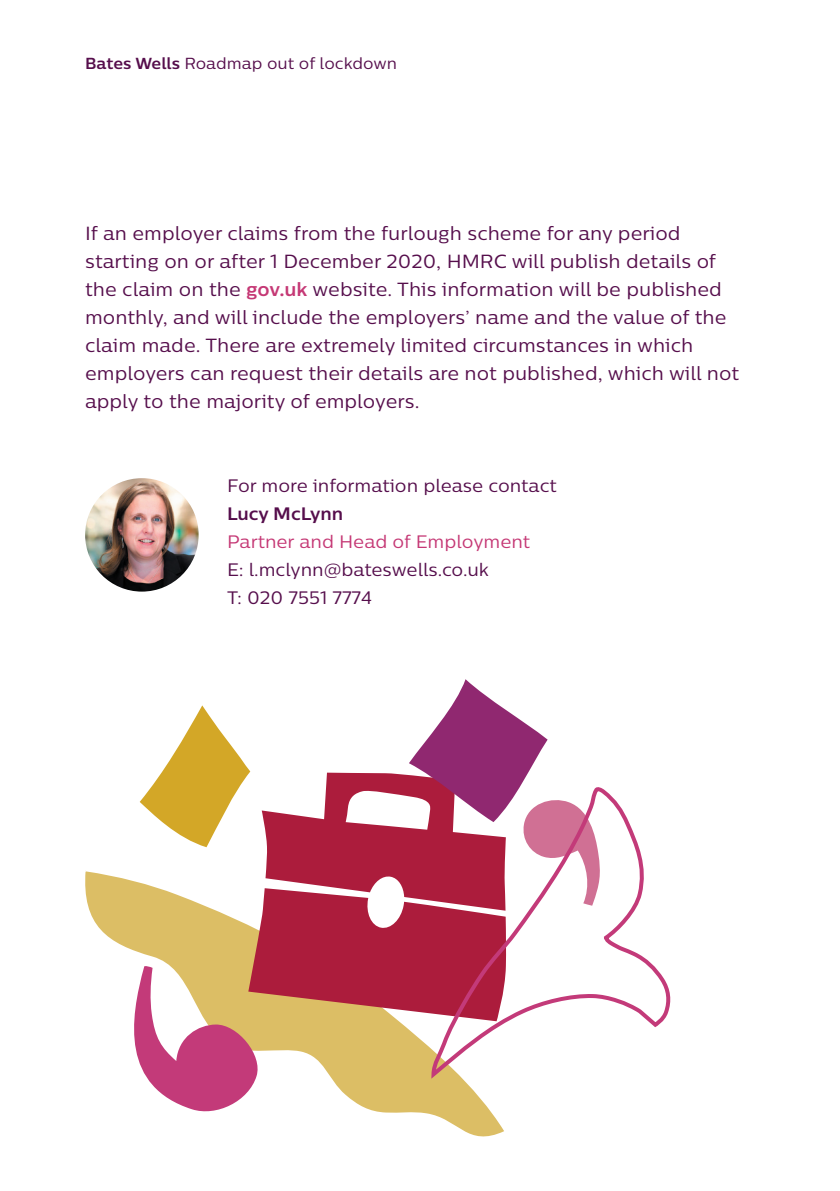
<style>
.page{position:relative;width:840px;height:1191px;background:#fff}
.page>*{position:absolute;margin:0;border:0;box-sizing:border-box;transform-origin:0 0}
.t1{font:19px/28px "Centrale Sans";color:#560e4c}
.t2{font:18px/28px "Centrale Sans";color:#560e4c}
.t3{font:18px "Centrale Sans";color:#c53875}
.t4{font:700 18px "Centrale Sans";color:#560e4c}
.t5{font:16px "Centrale Sans";color:#560e4c}
.s1{font-weight:700}
.s2{font-weight:700;color:#c53875}
</style>
<div class="page">
<svg style="left:85px;top:870px;width:419px;height:267px"></svg>
<svg style="left:121px;top:679px;width:480px;height:438px"></svg>
<svg style="left:429px;top:788px;width:242px;height:294px"></svg>
<img style="left:85px;top:478px;width:113px;height:113px;border-radius:57px">
<p class="t5" style="left:85px;top:53px;width:313px"><span class="s1">Bates Wells</span> Roadmap out of lockdown</p>
<p class="t1" style="left:85px;top:219px;width:655px">If an employer claims from the furlough scheme for any period starting on or after 1 December 2020, HMRC will publish details of the claim on the <span class="s2">gov.uk</span> website. This information will be published monthly, and will include the employers’ name and the value of the claim made. There are extremely limited circumstances in which employers can request their details are not published, which will not apply to the majority of employers.</p>
<p class="t2" style="left:227px;top:471px;width:331px">For more information please contact</p>
<p class="t4" style="left:227px;top:502px;width:118px">Lucy McLynn</p>
<p class="t3" style="left:227px;top:530px;width:304px">Partner and Head of Employment</p>
<p class="t2" style="left:227px;top:555px;width:263px">E: l.mclynn@bateswells.co.uk<br>T: 020 7551 7774</p>
</div>
